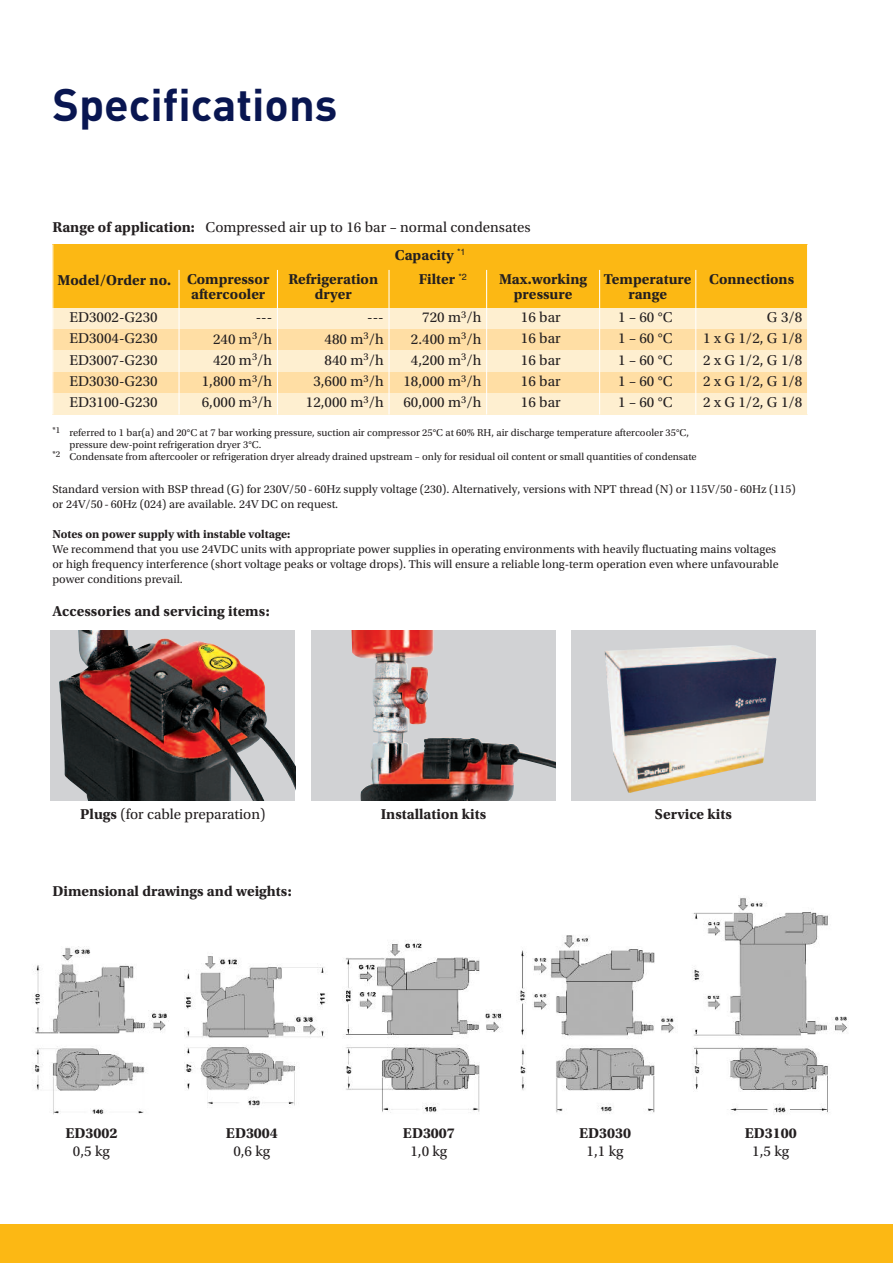
<style>
.page{position:relative;width:893px;height:1263px;background:#fff}
.page>*{position:absolute;margin:0;border:0;box-sizing:border-box;transform-origin:0 0}
.t1{font:700 45px "DINOT";color:#091651}
.t2{font:15px "Utopia Std";color:#231f20}
.t3{font:700 15px/15px "Utopia Std";color:#231f20;text-align:center}
.t4{font:12px/15px "Utopia Std";color:#231f20}
.t5{font:700 12px "Utopia Std";color:#231f20}
.t6{font:10.5px "Utopia Std";color:#231f20}
.s1{font-weight:700}
</style>
<div class="page">
<div style="left:51px;top:630px;width:244px;height:171px;background:#d1d2d4"></div>
<img style="left:59px;top:630px;width:236px;height:171px">
<div style="left:312px;top:630px;width:244px;height:171px;background:#d1d2d4"></div>
<img style="left:351px;top:630px;width:205px;height:171px">
<img style="left:32px;top:946px;width:137px;height:169px">
<img style="left:185px;top:953px;width:141px;height:153px">
<img style="left:343px;top:940px;width:159px;height:173px">
<img style="left:520px;top:935px;width:155px;height:179px">
<img style="left:692px;top:897px;width:157px;height:218px">
<div style="left:0;top:1225px;width:893px;height:38px;background:#fcb814"></div>
<div style="left:571px;top:630px;width:244px;height:171px;background:#d1d2d4"></div>
<img style="left:605px;top:645px;width:171px;height:148px">
<div style="left:52px;top:244px;width:756px;height:26px;background:#fcb814"></div>
<div style="left:52px;top:270px;width:127px;height:38px;background:#fcb814"></div>
<div style="left:179px;top:270px;width:98px;height:38px;background:#fcb814"></div>
<div style="left:277px;top:270px;width:112px;height:38px;background:#fcb814"></div>
<div style="left:389px;top:270px;width:98px;height:38px;background:#fcb814"></div>
<div style="left:487px;top:270px;width:113px;height:38px;background:#fcb814"></div>
<div style="left:600px;top:270px;width:96px;height:38px;background:#fcb814"></div>
<div style="left:696px;top:270px;width:112px;height:38px;background:#fcb814"></div>
<div style="left:52px;top:308px;width:127px;height:21px;background:#feefd0"></div>
<div style="left:179px;top:308px;width:98px;height:21px;background:#feefd0"></div>
<div style="left:277px;top:308px;width:112px;height:21px;background:#feefd0"></div>
<div style="left:389px;top:308px;width:98px;height:21px;background:#feefd0"></div>
<div style="left:487px;top:308px;width:113px;height:21px;background:#feefd0"></div>
<div style="left:600px;top:308px;width:96px;height:21px;background:#feefd0"></div>
<div style="left:696px;top:308px;width:112px;height:21px;background:#feefd0"></div>
<div style="left:52px;top:329px;width:127px;height:22px;background:#ffdea4"></div>
<div style="left:179px;top:329px;width:98px;height:22px;background:#ffdea4"></div>
<div style="left:277px;top:329px;width:112px;height:22px;background:#ffdea4"></div>
<div style="left:389px;top:329px;width:98px;height:22px;background:#ffdea4"></div>
<div style="left:487px;top:329px;width:113px;height:22px;background:#ffdea4"></div>
<div style="left:600px;top:329px;width:96px;height:22px;background:#ffdea4"></div>
<div style="left:696px;top:329px;width:112px;height:22px;background:#ffdea4"></div>
<div style="left:52px;top:351px;width:127px;height:21px;background:#feefd0"></div>
<div style="left:179px;top:351px;width:98px;height:21px;background:#feefd0"></div>
<div style="left:277px;top:351px;width:112px;height:21px;background:#feefd0"></div>
<div style="left:389px;top:351px;width:98px;height:21px;background:#feefd0"></div>
<div style="left:487px;top:351px;width:113px;height:21px;background:#feefd0"></div>
<div style="left:600px;top:351px;width:96px;height:21px;background:#feefd0"></div>
<div style="left:696px;top:351px;width:112px;height:21px;background:#feefd0"></div>
<div style="left:52px;top:372px;width:127px;height:21px;background:#ffdea4"></div>
<div style="left:179px;top:372px;width:98px;height:21px;background:#ffdea4"></div>
<div style="left:277px;top:372px;width:112px;height:21px;background:#ffdea4"></div>
<div style="left:389px;top:372px;width:98px;height:21px;background:#ffdea4"></div>
<div style="left:487px;top:372px;width:113px;height:21px;background:#ffdea4"></div>
<div style="left:600px;top:372px;width:96px;height:21px;background:#ffdea4"></div>
<div style="left:696px;top:372px;width:112px;height:21px;background:#ffdea4"></div>
<div style="left:52px;top:393px;width:127px;height:21px;background:#feefd0"></div>
<div style="left:179px;top:393px;width:98px;height:21px;background:#feefd0"></div>
<div style="left:277px;top:393px;width:112px;height:21px;background:#feefd0"></div>
<div style="left:389px;top:393px;width:98px;height:21px;background:#feefd0"></div>
<div style="left:487px;top:393px;width:113px;height:21px;background:#feefd0"></div>
<div style="left:600px;top:393px;width:96px;height:21px;background:#feefd0"></div>
<div style="left:696px;top:393px;width:112px;height:21px;background:#feefd0"></div>
<hr style="left:52px;top:244px;width:1px;height:170px;background:#fff">
<hr style="left:179px;top:270px;width:1px;height:144px;background:#fff">
<hr style="left:277px;top:270px;width:1px;height:144px;background:#fff">
<hr style="left:388px;top:270px;width:2px;height:144px;background:#fff">
<hr style="left:486px;top:270px;width:1px;height:144px;background:#fff">
<hr style="left:599px;top:270px;width:1px;height:144px;background:#fff">
<hr style="left:695px;top:270px;width:1px;height:144px;background:#fff">
<hr style="left:807px;top:244px;width:1px;height:170px;background:#fff">
<h1 class="t1" style="left:53px;top:89px;width:286px">Specifications</h1>
<p class="t2" style="left:52px;top:222px;width:480px"><span class="s1">Range of application:</span> Compressed air up to 16 bar – normal condensates</p>
<p class="t3" style="left:395px;top:249px;width:72px">Capacity <sup>*1</sup></p>
<p class="t3" style="left:58px;top:275px;width:213px;line-height:13.6px;text-align:right">Model/Order no. Compressor aftercooler</p>
<p class="t3" style="left:288px;top:273px;width:91px">Refrigeration dryer</p>
<p class="t3" style="left:419px;top:273px;width:50px">Filter <sup>*2</sup></p>
<p class="t3" style="left:499px;top:273px;width:89px">Max.working pressure</p>
<p class="t3" style="left:604px;top:273px;width:89px">Temperature range</p>
<p class="t3" style="left:709px;top:273px;width:86px">Connections</p>
<p class="t2" style="left:69px;top:312px;width:90px">ED3002-G230</p>
<p class="t2" style="left:256px;top:312px;width:18px">---</p>
<p class="t2" style="left:367px;top:312px;width:18px">---</p>
<p class="t2" style="left:422px;top:312px;width:61px">720 m<sup>3</sup>/h</p>
<p class="t2" style="left:521px;top:312px;width:41px">16 bar</p>
<p class="t2" style="left:618px;top:312px;width:56px">1–60°C</p>
<p class="t2" style="left:767px;top:312px;width:37px">G 3/8</p>
<p class="t2" style="left:69px;top:333px;width:90px">ED3004-G230</p>
<p class="t2" style="left:213px;top:333px;width:61px">240 m<sup>3</sup>/h</p>
<p class="t2" style="left:325px;top:333px;width:61px">480 m<sup>3</sup>/h</p>
<p class="t2" style="left:411px;top:333px;width:72px">2.400 m<sup>3</sup>/h</p>
<p class="t2" style="left:521px;top:333px;width:41px">16 bar</p>
<p class="t2" style="left:618px;top:333px;width:56px">1–60°C</p>
<p class="t2" style="left:703px;top:333px;width:101px">1 x G 1/2, G 1/8</p>
<p class="t2" style="left:69px;top:354px;width:90px">ED3007-G230</p>
<p class="t2" style="left:213px;top:354px;width:61px">420 m<sup>3</sup>/h</p>
<p class="t2" style="left:325px;top:354px;width:61px">840 m<sup>3</sup>/h</p>
<p class="t2" style="left:411px;top:354px;width:72px">4,200 m<sup>3</sup>/h</p>
<p class="t2" style="left:521px;top:354px;width:41px">16 bar</p>
<p class="t2" style="left:618px;top:354px;width:56px">1–60°C</p>
<p class="t2" style="left:703px;top:354px;width:101px">2 x G 1/2, G 1/8</p>
<p class="t2" style="left:69px;top:375px;width:90px">ED3030-G230</p>
<p class="t2" style="left:202px;top:375px;width:72px">1,800 m<sup>3</sup>/h</p>
<p class="t2" style="left:313px;top:375px;width:72px">3,600 m<sup>3</sup>/h</p>
<p class="t2" style="left:403px;top:375px;width:79px">18,000 m<sup>3</sup>/h</p>
<p class="t2" style="left:521px;top:375px;width:41px">16 bar</p>
<p class="t2" style="left:618px;top:375px;width:56px">1–60°C</p>
<p class="t2" style="left:703px;top:375px;width:101px">2 x G 1/2, G 1/8</p>
<p class="t2" style="left:69px;top:397px;width:90px">ED3100-G230</p>
<p class="t2" style="left:202px;top:397px;width:72px">6,000 m<sup>3</sup>/h</p>
<p class="t2" style="left:306px;top:397px;width:79px">12,000 m<sup>3</sup>/h</p>
<p class="t2" style="left:403px;top:397px;width:79px">60,000 m<sup>3</sup>/h</p>
<p class="t2" style="left:521px;top:397px;width:41px">16 bar</p>
<p class="t2" style="left:618px;top:397px;width:56px">1–60°C</p>
<p class="t2" style="left:703px;top:397px;width:101px">2 x G 1/2, G 1/8</p>
<p class="t6" style="left:52px;top:428px;width:638px"><sup>*1</sup> referred to 1 bar(a) and 20°C at 7 bar working pressure, suction air compressor 25°C at 60% RH, air discharge temperature aftercooler 35°C,</p>
<p class="t6" style="left:69px;top:440px;width:194px">pressure dew-point refrigeration dryer 3°C.</p>
<p class="t6" style="left:52px;top:452px;width:646px"><sup>*2</sup> Condensate from aftercooler or refrigeration dryer already drained upstream – only for residual oil content or small quantities of condensate</p>
<p class="t4" style="left:52px;top:482px;width:745px">Standard version with BSP thread (G) for 230V/50 - 60Hz supply voltage (230). Alternatively, versions with NPT thread (N) or 115V/50 - 60Hz (115) or 24V/50 - 60Hz (024) are available. 24V DC on request.</p>
<p class="t5" style="left:52px;top:529px;width:240px">Notes on power supply with instable voltage:</p>
<p class="t4" style="left:52px;top:542px;width:728px">We recommend that you use 24VDC units with appropriate power supplies in operating environments with heavily fluctuating mains voltages or high frequency interference (short voltage peaks or voltage drops). This will ensure a reliable long-term operation even where unfavourable power conditions prevail.</p>
<p class="t3" style="left:52px;top:605px;width:219px">Accessories and servicing items:</p>
<p class="t2" style="left:80px;top:809px;width:187px"><span class="s1">Plugs</span> (for cable preparation)</p>
<p class="t3" style="left:381px;top:808px;width:107px">Installation kits</p>
<p class="t3" style="left:655px;top:808px;width:78px">Service kits</p>
<p class="t3" style="left:52px;top:884px;width:241px">Dimensional drawings and weights:</p>
<p class="t3" style="left:65px;top:1127px;width:54px">ED3002</p>
<p class="t2" style="left:73px;top:1145px;width:38px">0,5 kg</p>
<p class="t3" style="left:226px;top:1127px;width:54px">ED3004</p>
<p class="t2" style="left:233px;top:1145px;width:38px">0,6 kg</p>
<p class="t3" style="left:403px;top:1127px;width:54px">ED3007</p>
<p class="t2" style="left:410px;top:1145px;width:38px">1,0 kg</p>
<p class="t3" style="left:579px;top:1127px;width:54px">ED3030</p>
<p class="t2" style="left:587px;top:1145px;width:38px">1,1 kg</p>
<p class="t3" style="left:745px;top:1127px;width:54px">ED3100</p>
<p class="t2" style="left:752px;top:1145px;width:38px">1,5 kg</p>
</div>
